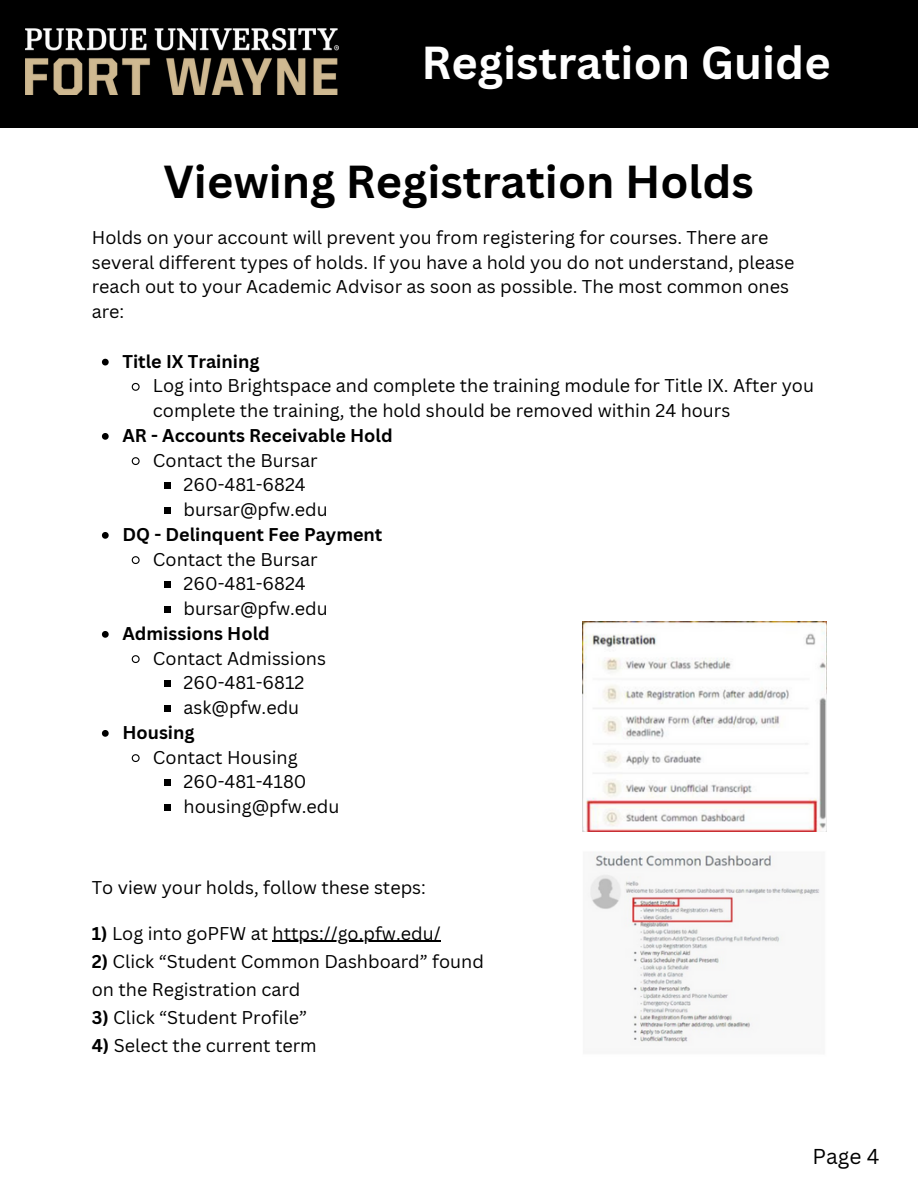
<style>
.page{position:relative;width:918px;height:1188px;background:#fff}
.page>*{position:absolute;margin:0;border:0;box-sizing:border-box;transform-origin:0 0}
.t1{font:700 45px "Canva Sans";color:#000}
.t2{font:700 45px "Canva Sans";color:#fff}
.t3{font:21px "Canva Sans";color:#000}
.t4{font:18px/24.8px "Canva Sans";color:#000}
.t5{font:700 18px "Canva Sans";color:#000}
.s1{font-weight:700}
</style>
<div class="page">
<svg style="left:102px;top:359px;width:7px;height:6px"></svg>
<svg style="left:131px;top:382px;width:9px;height:9px"></svg>
<svg style="left:102px;top:433px;width:7px;height:7px"></svg>
<svg style="left:131px;top:457px;width:9px;height:8px"></svg>
<div style="left:164px;top:482px;width:7px;height:7px;background:#000"></div>
<div style="left:164px;top:507px;width:7px;height:7px;background:#000"></div>
<svg style="left:102px;top:532px;width:7px;height:7px"></svg>
<svg style="left:131px;top:556px;width:9px;height:8px"></svg>
<div style="left:164px;top:581px;width:7px;height:7px;background:#000"></div>
<div style="left:164px;top:606px;width:7px;height:7px;background:#000"></div>
<svg style="left:102px;top:631px;width:7px;height:7px"></svg>
<svg style="left:131px;top:655px;width:9px;height:8px"></svg>
<div style="left:164px;top:680px;width:7px;height:7px;background:#000"></div>
<div style="left:164px;top:705px;width:7px;height:7px;background:#000"></div>
<svg style="left:102px;top:730px;width:7px;height:7px"></svg>
<svg style="left:131px;top:754px;width:9px;height:8px"></svg>
<div style="left:164px;top:779px;width:7px;height:7px;background:#000"></div>
<div style="left:164px;top:804px;width:7px;height:7px;background:#000"></div>
<img style="left:582px;top:622px;width:244px;height:210px">
<img style="left:590px;top:852px;width:230px;height:191px">
<hr style="left:273px;top:941px;width:168px;height:1px;background:#000">
<div style="left:0;top:0;width:918px;height:127px;background:#000"></div>
<img style="left:25px;top:29px;width:314px;height:65px">
<p class="t2" style="left:422px;top:31px;width:411px">Registration Guide</p>
<p class="t1" style="left:164px;top:150px;width:592px">Viewing Registration Holds</p>
<p class="t4" style="left:92px;top:225px;width:704px">Holds on your account will prevent you from registering for courses. There are several different types of holds. If you have a hold you do not understand, please reach out to your Academic Advisor as soon as possible. The most common ones are:</p>
<h1 class="t5" style="left:122px;top:349px;width:139px">Title IX Training</h1>
<h1 class="t4" style="left:153px;top:373px;width:663px">Log into Brightspace and complete the training module for Title IX. After you complete the training, the hold should be removed within 24 hours</h1>
<p class="t5" style="left:122px;top:423px;width:272px">AR - Accounts Receivable Hold</p>
<p class="t4" style="left:153px;top:447px;width:166px">Contact the Bursar</p>
<p class="t4" style="left:184px;top:472px;width:124px">260-481-6824</p>
<p class="t4" style="left:184px;top:497px;width:146px">bursar@pfw.edu</p>
<p class="t5" style="left:122px;top:522px;width:262px">DQ - Delinquent Fee Payment</p>
<p class="t4" style="left:153px;top:546px;width:166px">Contact the Bursar</p>
<p class="t4" style="left:184px;top:571px;width:124px">260-481-6824</p>
<p class="t4" style="left:184px;top:596px;width:146px">bursar@pfw.edu</p>
<p class="t5" style="left:122px;top:621px;width:149px">Admissions Hold</p>
<p class="t4" style="left:153px;top:645px;width:174px">Contact Admissions</p>
<p class="t4" style="left:184px;top:670px;width:122px">260-481-6812</p>
<p class="t4" style="left:184px;top:695px;width:117px">ask@pfw.edu</p>
<p class="t5" style="left:122px;top:720px;width:74px">Housing</p>
<p class="t4" style="left:153px;top:744px;width:146px">Contact Housing</p>
<p class="t4" style="left:184px;top:769px;width:124px">260-481-4180</p>
<p class="t4" style="left:184px;top:794px;width:157px">housing@pfw.edu</p>
<p class="t4" style="left:92px;top:875px;width:336px">To view your holds, follow these steps:</p>
<p class="t4" style="left:92px;top:920px;width:350px"><span class="s1">1)</span> Log into goPFW at https://go.pfw.edu/</p>
<p class="t4" style="left:92px;top:948px;width:394px"><span class="s1">2)</span> Click “Student Common Dashboard” found</p>
<p class="t4" style="left:92px;top:977px;width:210px">on the Registration card</p>
<p class="t4" style="left:92px;top:1005px;width:217px"><span class="s1">3)</span> Click “Student Profile”</p>
<p class="t4" style="left:92px;top:1033px;width:226px"><span class="s1">4)</span> Select the current term</p>
<p class="t3" style="left:813px;top:1141px;width:68px">Page 4</p>
</div>
